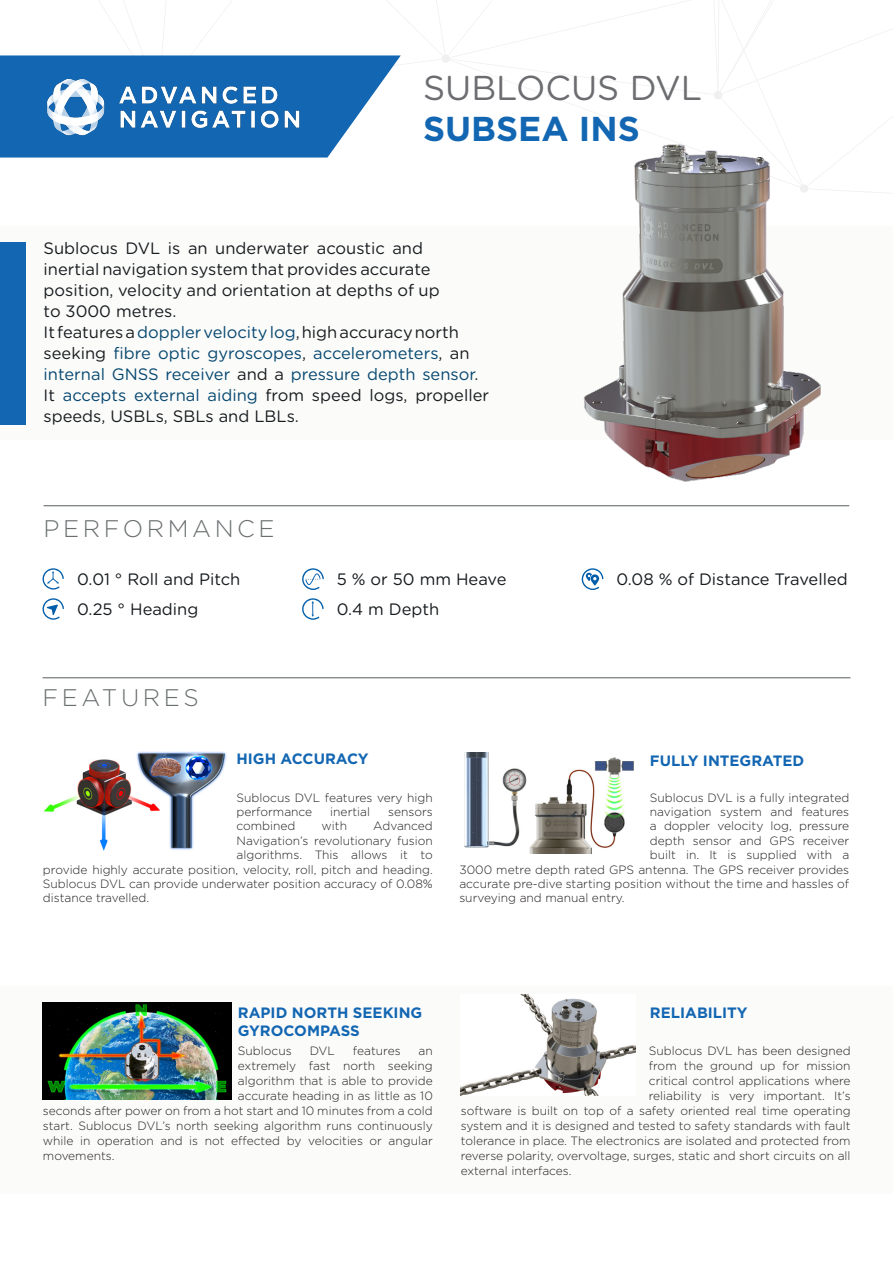
<style>
.page{position:relative;width:893px;height:1263px;background:#fff}
.page>*{position:absolute;margin:0;border:0;box-sizing:border-box;transform-origin:0 0}
.t1{font:34.5px "Gotham Rounded";color:#6c6d70}
.t2{font:700 34.5px "Gotham";color:#1266b2}
.t3{font:300 24px "Gotham";letter-spacing:.15em;color:#6b6f70}
.t4{font:16.5px/21px "Gotham Rounded";color:#074870}
.t5{font:16.5px/21px "Gotham Rounded";color:#181c1f}
.t6{font:16.5px "Gotham Rounded";color:#161b1e}
.t7{font:700 15px/18px "Gotham";color:#1266b2}
.t8{font:300 12px/14.4px "Gotham";color:#231f20}
.s1{color:#181c1f}
</style>
<div class="page">
<div style="left:0;top:226px;width:893px;height:214px;background:#fbfbfa"></div>
<div style="left:0;top:986px;width:893px;height:208px;background:#fbfbfa"></div>
<div style="left:0;top:242px;width:26px;height:183px;background:#1266b2"></div>
<svg style="left:0;top:0;width:893px;height:193px"></svg>
<img style="left:33px;top:64px;width:280px;height:78px">
<hr style="left:44px;top:505px;width:805px;height:1px;background:#6b6f70">
<hr style="left:43px;top:677px;width:807px;height:1px;background:#6b6f70">
<img style="left:43px;top:1002px;width:188px;height:98px">
<img style="left:460px;top:995px;width:176px;height:101px">
<img style="left:464px;top:752px;width:170px;height:102px">
<img style="left:43px;top:752px;width:184px;height:99px">
<svg style="left:302px;top:568px;width:22px;height:22px"></svg>
<svg style="left:43px;top:598px;width:21px;height:22px"></svg>
<svg style="left:43px;top:568px;width:21px;height:22px"></svg>
<svg style="left:302px;top:598px;width:22px;height:22px"></svg>
<svg style="left:582px;top:568px;width:21px;height:22px"></svg>
<img style="left:570px;top:132px;width:266px;height:350px">
<p class="t1" style="left:423px;top:64px;width:281px">SUBLOCUS DVL</p>
<p class="t2" style="left:423px;top:106px;width:218px">SUBSEA INS</p>
<p class="t5" style="left:44px;top:237px;width:398px">Sublocus DVL is an underwater acoustic and inertial navigation system that provides accurate position, velocity and orientation at depths of up to 3000 metres.</p>
<p class="t4" style="left:44px;top:321px;width:447px"><span class="s1">It features a</span> doppler velocity log<span class="s1">, high accuracy north seeking</span> fibre optic gyroscopes<span class="s1">,</span> accelerometers<span class="s1">, an </span>internal GNSS receiver <span class="s1">and a</span> pressure depth sensor<span class="s1">.<br>It</span> accepts external aiding <span class="s1">from speed logs, propeller speeds, USBLs, SBLs and LBLs.</span></p>
<p class="t3" style="left:44px;top:513px;width:233px">PERFORMANCE</p>
<p class="t6" style="left:77px;top:568px;width:165px">0.01 ° Roll and Pitch</p>
<p class="t6" style="left:77px;top:598px;width:123px">0.25 ° Heading</p>
<p class="t3" style="left:43px;top:683px;width:158px">FEATURES</p>
<p class="t6" style="left:337px;top:568px;width:171px">5 % or 50 mm Heave</p>
<p class="t6" style="left:337px;top:598px;width:104px">0.4 m Depth</p>
<p class="t6" style="left:616px;top:568px;width:233px">0.08 % of Distance Travelled</p>
<p class="t7" style="left:237px;top:750px;width:134px">HIGH ACCURACY</p>
<p class="t8" style="left:237px;top:790px;width:198px">Sublocus DVL features very high performance</p>
<p class="t8" style="left:330px;top:804px;width:41px">inertial</p>
<p class="t8" style="left:388px;top:804px;width:46px">sensors</p>
<p class="t8" style="left:237px;top:818px;width:60px">combined</p>
<p class="t8" style="left:322px;top:818px;width:27px">with</p>
<p class="t8" style="left:373px;top:818px;width:61px">Advanced</p>
<p class="t8" style="left:237px;top:833px;width:198px">Navigation’s revolutionary fusion</p>
<p class="t8" style="left:237px;top:847px;width:198px">algorithms. This allows it to</p>
<p class="t8" style="left:43px;top:862px;width:391px">provide highly accurate position, velocity, roll, pitch and heading.</p>
<p class="t8" style="left:43px;top:876px;width:391px">Sublocus DVL can provide underwater position accuracy of 0.08%</p>
<p class="t8" style="left:43px;top:890px;width:108px">distance travelled.</p>
<p class="t7" style="left:650px;top:752px;width:156px">FULLY INTEGRATED</p>
<p class="t8" style="left:650px;top:790px;width:201px">Sublocus DVL is a fully integrated</p>
<p class="t8" style="left:650px;top:804px;width:201px">navigation system and features</p>
<p class="t8" style="left:650px;top:818px;width:201px">a doppler velocity log, pressure</p>
<p class="t8" style="left:650px;top:833px;width:201px">depth sensor and GPS receiver</p>
<p class="t8" style="left:650px;top:847px;width:201px">built in. It is supplied with a</p>
<p class="t8" style="left:459px;top:862px;width:391px">3000 metre depth rated GPS antenna. The GPS receiver provides</p>
<p class="t8" style="left:459px;top:876px;width:391px">accurate pre-dive starting position without the time and hassles of</p>
<p class="t8" style="left:459px;top:890px;width:167px">surveying and manual entry.</p>
<p class="t7" style="left:238px;top:1003px;width:186px">RAPID NORTH SEEKING<br>GYROCOMPASS</p>
<p class="t8" style="left:238px;top:1043px;width:55px">Sublocus</p>
<p class="t8" style="left:310px;top:1043px;width:27px">DVL</p>
<p class="t8" style="left:353px;top:1043px;width:49px">features</p>
<p class="t8" style="left:419px;top:1043px;width:16px">an</p>
<p class="t8" style="left:238px;top:1058px;width:196px">extremely fast north seeking</p>
<p class="t8" style="left:238px;top:1073px;width:196px">algorithm that is able to provide</p>
<p class="t8" style="left:238px;top:1088px;width:196px">accurate heading in as little as 10</p>
<p class="t8" style="left:43px;top:1103px;width:391px">seconds after power on from a hot start and 10 minutes from a cold</p>
<p class="t8" style="left:43px;top:1118px;width:391px">start. Sublocus DVL’s north seeking algorithm runs continuously</p>
<p class="t8" style="left:43px;top:1133px;width:391px">while in operation and is not effected by velocities or angular</p>
<p class="t8" style="left:43px;top:1148px;width:73px">movements.</p>
<p class="t7" style="left:650px;top:1004px;width:99px">RELIABILITY</p>
<p class="t8" style="left:649px;top:1043px;width:203px">Sublocus DVL has been designed</p>
<p class="t8" style="left:649px;top:1058px;width:203px">from the ground up for mission</p>
<p class="t8" style="left:649px;top:1073px;width:203px">critical control applications where</p>
<p class="t8" style="left:649px;top:1088px;width:203px">reliability is very important. It’s</p>
<p class="t8" style="left:461px;top:1103px;width:391px">software is built on top of a safety oriented real time operating</p>
<p class="t8" style="left:461px;top:1118px;width:391px">system and it is designed and tested to safety standards with fault</p>
<p class="t8" style="left:461px;top:1133px;width:391px">tolerance in place. The electronics are isolated and protected from</p>
<p class="t8" style="left:461px;top:1148px;width:391px">reverse polarity, overvoltage, surges, static and short circuits on all</p>
<p class="t8" style="left:461px;top:1163px;width:112px">external interfaces.</p>
</div>
